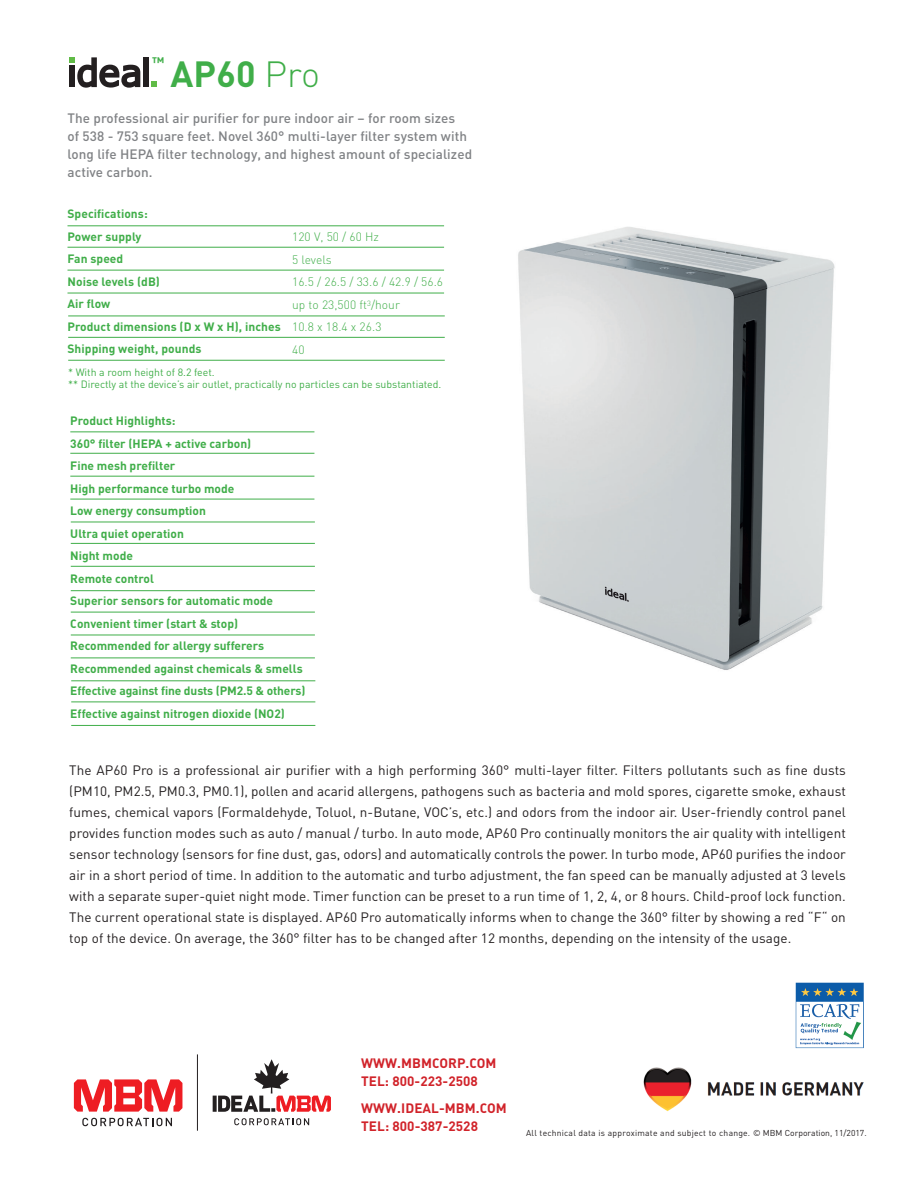
<style>
.page{position:relative;width:918px;height:1188px;background:#fff}
.page>*{position:absolute;margin:0;border:0;box-sizing:border-box;transform-origin:0 0}
.t1{font:700 36px "DIN";color:#40ae49}
.t2{font:700 13.8px "DIN";color:#40ae49}
.t3{font:13.5px/21px "DIN";letter-spacing:.005em;color:#231f20;text-align:justify}
.t4{font:500 13.5px "DIN";letter-spacing:.005em;color:#808285}
.t5{font:700 13.5px "DIN";letter-spacing:.005em;color:#d1232a}
.t6{font:700 12px "DIN";color:#40ae49}
.t7{font:300 12px "DIN";letter-spacing:.005em;color:#40ae49}
.t8{font:10.5px "DIN";color:#40ae49}
.t9{font:8.55px "DIN";letter-spacing:.025em;color:#231f20}
.s1{font-weight:300}
</style>
<div class="page">
<img style="left:518px;top:227px;width:317px;height:443px">
<hr style="left:68px;top:225px;width:376px;height:1px;background:#40ae49">
<hr style="left:68px;top:247px;width:376px;height:1px;background:#40ae49">
<hr style="left:68px;top:270px;width:376px;height:1px;background:#40ae49">
<hr style="left:68px;top:293px;width:376px;height:1px;background:#40ae49">
<hr style="left:68px;top:316px;width:377px;height:1px;background:#40ae49">
<hr style="left:68px;top:337px;width:377px;height:1px;background:#40ae49">
<hr style="left:68px;top:360px;width:377px;height:1px;background:#40ae49">
<svg style="left:151px;top:81px;width:6px;height:6px"></svg>
<div style="left:144px;top:57px;width:5px;height:30px;background:#231f20"></div>
<svg style="left:69px;top:57px;width:71px;height:30px"></svg>
<hr style="left:70px;top:431px;width:244px;height:1px;background:#40ae49">
<hr style="left:70px;top:453px;width:244px;height:1px;background:#40ae49">
<hr style="left:70px;top:476px;width:244px;height:1px;background:#40ae49">
<hr style="left:70px;top:499px;width:244px;height:1px;background:#40ae49">
<hr style="left:71px;top:522px;width:244px;height:1px;background:#40ae49">
<hr style="left:71px;top:543px;width:244px;height:1px;background:#40ae49">
<hr style="left:71px;top:566px;width:244px;height:1px;background:#40ae49">
<hr style="left:71px;top:590px;width:244px;height:1px;background:#40ae49">
<hr style="left:71px;top:612px;width:244px;height:1px;background:#40ae49">
<hr style="left:71px;top:635px;width:244px;height:1px;background:#40ae49">
<hr style="left:71px;top:658px;width:244px;height:1px;background:#40ae49">
<hr style="left:71px;top:680px;width:244px;height:1px;background:#40ae49">
<hr style="left:71px;top:702px;width:244px;height:1px;background:#40ae49">
<hr style="left:71px;top:725px;width:244px;height:1px;background:#40ae49">
<svg style="left:82px;top:1118px;width:90px;height:8px"></svg>
<svg style="left:74px;top:1079px;width:108px;height:33px"></svg>
<svg style="left:234px;top:1118px;width:75px;height:7px"></svg>
<svg style="left:213px;top:1096px;width:4px;height:16px"></svg>
<svg style="left:218px;top:1059px;width:113px;height:53px"></svg>
<hr style="left:197px;top:1054px;width:1px;height:77px;background:#231f20">
<img style="left:643px;top:1067px;width:221px;height:45px">
<img style="left:795px;top:982px;width:69px;height:67px">
<p class="t2" style="left:152px;top:53px;width:14px">™</p>
<p class="t1" style="left:170px;top:50px;width:151px">AP60 <span class="s1">Pro</span></p>
<p class="t4" style="left:68px;top:109px;width:389px">The professional air purifier for pure indoor air – for room sizes</p>
<p class="t4" style="left:68px;top:127px;width:401px">of 538 - 753 square feet. Novel 360° multi-layer filter system with</p>
<p class="t4" style="left:68px;top:145px;width:406px">long life HEPA filter technology, and highest amount of specialized</p>
<p class="t4" style="left:68px;top:163px;width:87px">active carbon.</p>
<p class="t6" style="left:68px;top:206px;width:82px">Specifications:</p>
<p class="t6" style="left:68px;top:228px;width:76px">Power supply</p>
<p class="t6" style="left:68px;top:251px;width:57px">Fan speed</p>
<p class="t6" style="left:68px;top:273px;width:94px">Noise levels (dB)</p>
<p class="t6" style="left:68px;top:296px;width:44px">Air flow</p>
<p class="t6" style="left:68px;top:318px;width:215px">Product dimensions (D x W x H), inches</p>
<p class="t6" style="left:68px;top:341px;width:136px">Shipping weight, pounds</p>
<p class="t7" style="left:292px;top:229px;width:88px">120 V, 50 / 60 Hz</p>
<p class="t7" style="left:292px;top:252px;width:41px">5 levels</p>
<p class="t7" style="left:292px;top:274px;width:152px">16.5 / 26.5 / 33.6 / 42.9 / 56.6</p>
<p class="t7" style="left:292px;top:297px;width:109px">up to 23,500 ft<sup>3</sup>/hour</p>
<p class="t7" style="left:292px;top:319px;width:91px">10.8 x 18.4 x 26.3</p>
<p class="t7" style="left:292px;top:342px;width:14px">40</p>
<p class="t8" style="left:68px;top:365px;width:148px">* With a room height of 8.2 feet.</p>
<p class="t8" style="left:68px;top:378px;width:375px">** Directly at the device’s air outlet, practically no particles can be substantiated.</p>
<p class="t6" style="left:70px;top:413px;width:107px">Product Highlights:</p>
<p class="t6" style="left:70px;top:436px;width:182px">360° filter (HEPA + active carbon)</p>
<p class="t6" style="left:70px;top:458px;width:107px">Fine mesh prefilter</p>
<p class="t6" style="left:70px;top:481px;width:166px">High performance turbo mode</p>
<p class="t6" style="left:70px;top:503px;width:137px">Low energy consumption</p>
<p class="t6" style="left:70px;top:526px;width:115px">Ultra quiet operation</p>
<p class="t6" style="left:70px;top:548px;width:64px">Night mode</p>
<p class="t6" style="left:70px;top:571px;width:85px">Remote control</p>
<p class="t6" style="left:70px;top:593px;width:204px">Superior sensors for automatic mode</p>
<p class="t6" style="left:70px;top:616px;width:169px">Convenient timer (start &amp; stop)</p>
<p class="t6" style="left:70px;top:638px;width:195px">Recommended for allergy sufferers</p>
<p class="t6" style="left:70px;top:661px;width:234px">Recommended against chemicals &amp; smells</p>
<p class="t6" style="left:70px;top:683px;width:237px">Effective against fine dusts (PM2.5 &amp; others)</p>
<p class="t6" style="left:70px;top:706px;width:216px">Effective against nitrogen dioxide (NO2)</p>
<p class="t3" style="left:69px;top:759px;width:778px">The AP60 Pro is a professional air purifier with a high performing 360° multi-layer filter. Filters pollutants such as fine dusts (PM10, PM2.5, PM0.3, PM0.1), pollen and acarid allergens, pathogens such as bacteria and mold spores, cigarette smoke, exhaust fumes, chemical vapors (Formaldehyde, Toluol, n-Butane, VOC’s, etc.) and odors from the indoor air. User-friendly control panel provides function modes such as auto / manual / turbo. In auto mode, AP60 Pro continually monitors the air quality with intelligent sensor technology (sensors for fine dust, gas, odors) and automatically controls the power. In turbo mode, AP60 purifies the indoor air in a short period of time. In addition to the automatic and turbo adjustment, the fan speed can be manually adjusted at 3 levels with a separate super-quiet night mode. Timer function can be preset to a run time of 1, 2, 4, or 8 hours. Child-proof lock function.<br>The current operational state is displayed. AP60 Pro automatically informs when to change the 360° filter by showing a red “F“ on top of the device. On average, the 360° filter has to be changed after 12 months, depending on the intensity of the usage.</p>
<p class="t5" style="left:361px;top:1054px;width:137px">WWW.MBMCORP.COM</p>
<p class="t5" style="left:361px;top:1072px;width:118px">TEL: 800-223-2508</p>
<p class="t5" style="left:361px;top:1099px;width:147px">WWW.IDEAL-MBM.COM</p>
<p class="t5" style="left:361px;top:1117px;width:118px">TEL: 800-387-2528</p>
<p class="t9" style="left:526px;top:1128px;width:342px">All technical data is approximate and subject to change. © MBM Corporation, 11/2017.</p>
</div>
